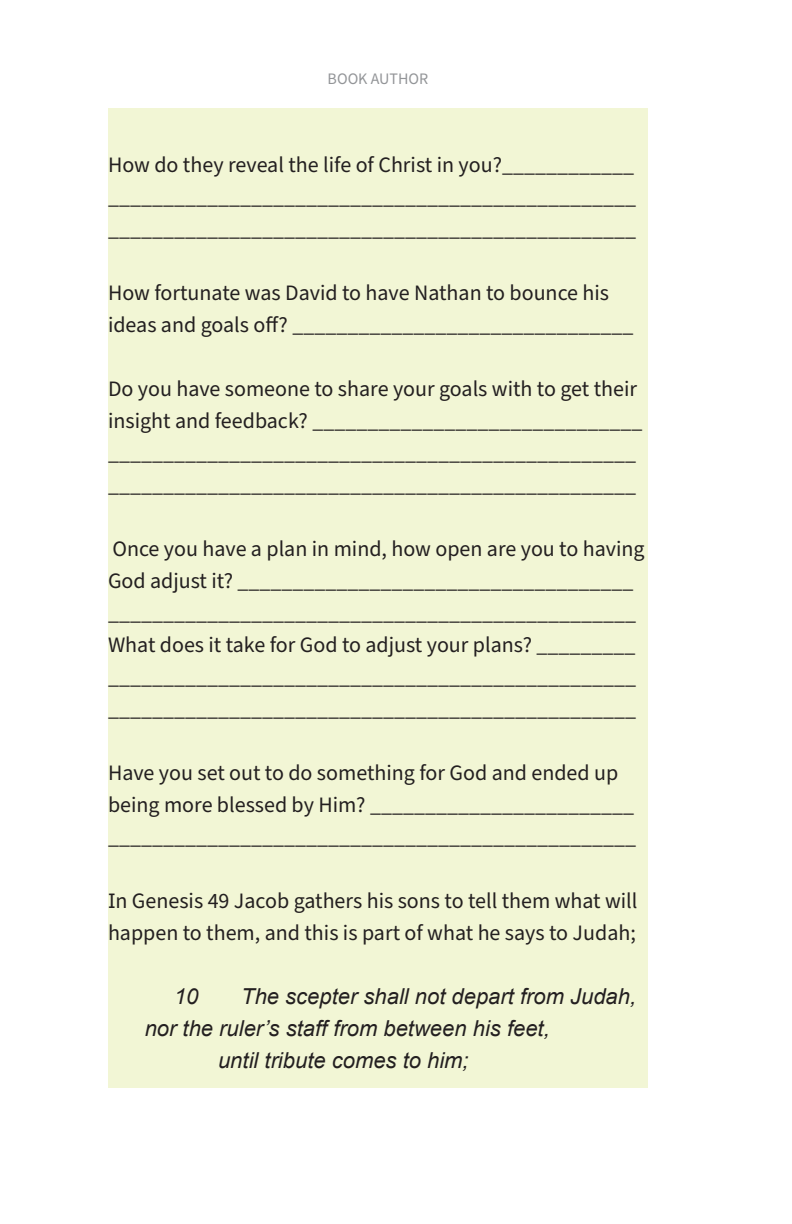
<style>
.page{position:relative;width:792px;height:1224px;background:#fff}
.page>*{position:absolute;margin:0;border:0;box-sizing:border-box;transform-origin:0 0}
.t1{font:22px/32px "Source Sans Pro";color:#231f20}
.t2{font:italic 22px "Arial";color:#231f20}
.t3{font:16px "Source Sans Pro";color:#939598}
</style>
<div class="page">
<div style="left:108px;top:108px;width:540px;height:980px;background:#f2f6d5"></div>
<p class="t3" style="left:328px;top:68px;width:102px">BOOK AUTHOR</p>
<p class="t1" style="left:108px;top:149px;width:528px">How do they reveal the life of Christ in you?____________</p>
<p class="t1" style="left:108px;top:181px;width:529px">________________________________________________</p>
<p class="t1" style="left:108px;top:213px;width:529px">________________________________________________</p>
<p class="t1" style="left:108px;top:277px;width:527px">How fortunate was David to have Nathan to bounce his ideas and goals off? _______________________________</p>
<p class="t1" style="left:108px;top:373px;width:536px">Do you have someone to share your goals with to get their insight and feedback? ______________________________</p>
<p class="t1" style="left:108px;top:437px;width:529px">________________________________________________</p>
<p class="t1" style="left:108px;top:469px;width:529px">________________________________________________</p>
<p class="t1" style="left:108px;top:533px;width:538px">Once you have a plan in mind, how open are you to having<br>God adjust it? ____________________________________</p>
<p class="t1" style="left:108px;top:597px;width:529px">________________________________________________</p>
<p class="t1" style="left:108px;top:629px;width:529px">What does it take for God to adjust your plans? _________</p>
<p class="t1" style="left:108px;top:661px;width:529px">________________________________________________</p>
<p class="t1" style="left:108px;top:693px;width:529px">________________________________________________</p>
<p class="t1" style="left:108px;top:757px;width:528px">Have you set out to do something for God and ended up being more blessed by Him? ________________________</p>
<p class="t1" style="left:108px;top:821px;width:529px">________________________________________________</p>
<p class="t1" style="left:108px;top:885px;width:531px">In Genesis 49 Jacob gathers his sons to tell them what will happen to them, and this is part of what he says to Judah;</p>
<p class="t2" style="left:174px;top:982px;width:26px">10</p>
<p class="t2" style="left:241px;top:982px;width:396px">The scepter shall not depart from Judah,</p>
<p class="t2" style="left:145px;top:1014px;width:407px">nor the ruler’s staff from between his feet,</p>
<p class="t2" style="left:218px;top:1046px;width:252px">until tribute comes to him;</p>
</div>
